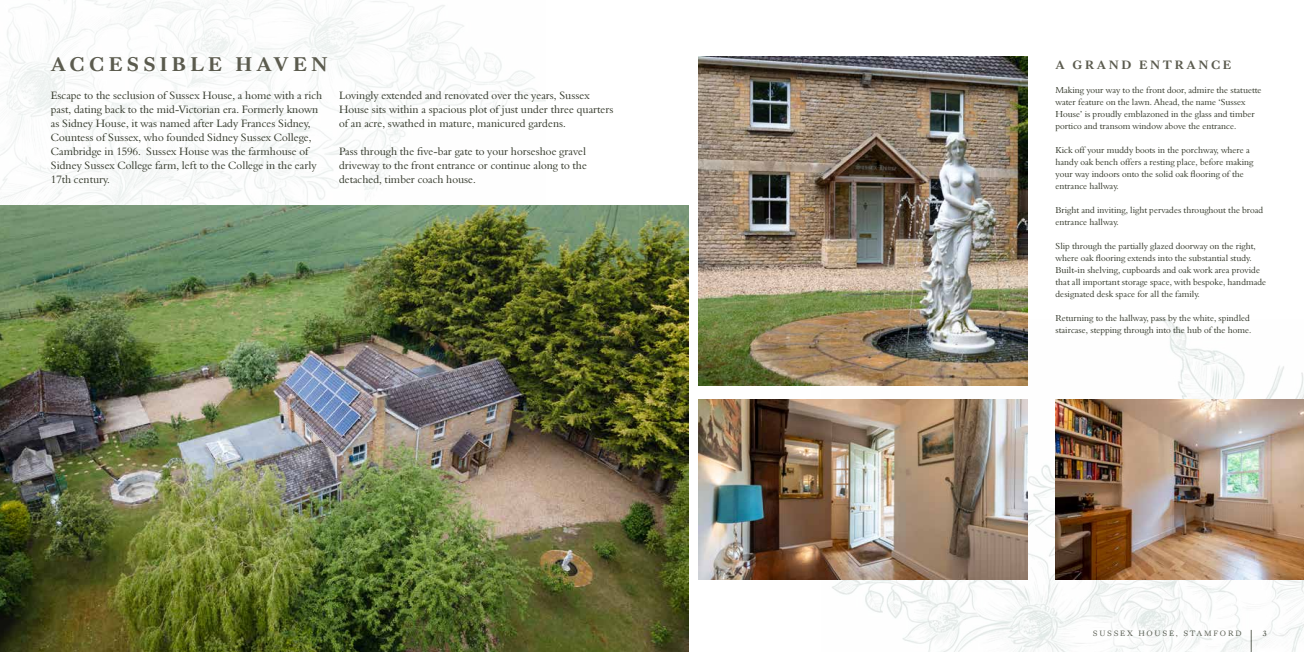
<style>
.page{position:relative;width:1304px;height:652px;background:#fff}
.page>*{position:absolute;margin:0;border:0;box-sizing:border-box;transform-origin:0 0}
.t1{font:700 20.5px "Kings Caslon";letter-spacing:.21em;color:#5b5b4e}
.t2{font:700 12.5px "Kings Caslon";letter-spacing:.2em;color:#5b5b4e}
.t3{font:11px/14px "Aldine 401 BT Roman A";color:#33382a}
.t4{font:9px/12px "Aldine 401 BT Roman A";color:#33382a}
.t5{font:8px "Kings Caslon";letter-spacing:.22em;color:#33382a}
.t6{font:700 8px "Kings Caslon";color:#33382a}
</style>
<div class="page">
<img style="left:0;top:0;width:545px;height:206px">
<img style="left:821px;top:320px;width:483px;height:332px">
<img style="left:0;top:206px;width:689px;height:446px">
<img style="left:1056px;top:400px;width:248px;height:179px">
<img style="left:698px;top:400px;width:329px;height:179px">
<img style="left:698px;top:57px;width:329px;height:329px">
<h1 class="t1" style="left:51px;top:52px;width:278px">ACCESSIBLE HAVEN</h1>
<h2 class="t2" style="left:1056px;top:57px;width:177px">A GRAND ENTRANCE</h2>
<p class="t4" style="left:1056px;top:84px;width:208px">Making your way to the front door, admire the statuette water feature on the lawn. Ahead, the name ‘Sussex House’ is proudly emblazoned in the glass and timber portico and transom window above the entrance.</p>
<p class="t4" style="left:1056px;top:144px;width:199px">Kick off your muddy boots in the porchway, where a handy oak bench offers a resting place, before making your way indoors onto the solid oak flooring of the entrance hallway.</p>
<p class="t4" style="left:1056px;top:204px;width:209px">Bright and inviting, light pervades throughout the broad entrance hallway.</p>
<p class="t4" style="left:1056px;top:240px;width:212px">Slip through the partially glazed doorway on the right, where oak flooring extends into the substantial study.<br>Built-in shelving, cupboards and oak work area provide that all important storage space, with bespoke, handmade designated desk space for all the family.</p>
<p class="t4" style="left:1056px;top:312px;width:197px">Returning to the hallway, pass by the white, spindled staircase, stepping through into the hub of the home.</p>
<p class="t3" style="left:51px;top:88px;width:273px">Escape to the seclusion of Sussex House, a home with a rich past, dating back to the mid-Victorian era. Formerly known as Sidney House, it was named after Lady Frances Sidney, Countess of Sussex, who founded Sidney Sussex College, Cambridge in 1596. Sussex House was the farmhouse of Sidney Sussex College farm, left to the College in the early 17th century.</p>
<p class="t3" style="left:339px;top:88px;width:276px">Lovingly extended and renovated over the years, Sussex<br>House sits within a spacious plot of just under three quarters of an acre, swathed in mature, manicured gardens.</p>
<p class="t3" style="left:339px;top:144px;width:249px;text-align:justify">Pass through the five-bar gate to your horseshoe gravel driveway to the front entrance or continue along to the detached, timber coach house.</p>
<p class="t5" style="left:1093px;top:628px;width:150px">SUSSEX HOUSE, STAMFORD</p>
<p class="t6" style="left:1263px;top:628px;width:6px">3</p>
</div>
